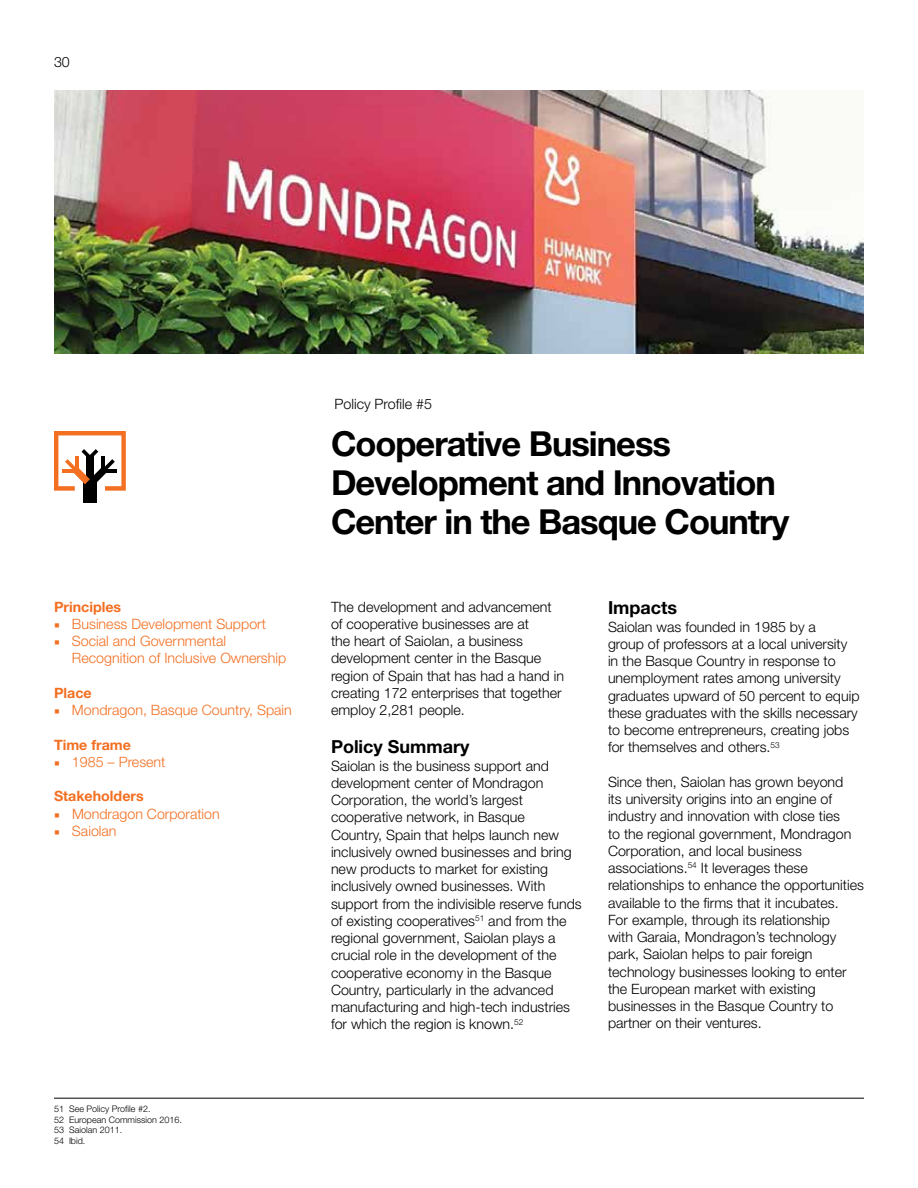
<style>
.page{position:relative;width:918px;height:1188px;background:#fff}
.page>*{position:absolute;margin:0;border:0;box-sizing:border-box;transform-origin:0 0}
.t1{font:700 34.5px/39px "Helvetica Neue LT Std";letter-spacing:-.03em;color:#000}
.t2{font:700 18px "Helvetica Neue LT Std";color:#000}
.t3{font:300 14.25px/17.2px "Helvetica Neue LT Std";color:#000}
.t4{font:300 14.25px/17.2px "Helvetica Neue LT Std";color:#f36f21}
.t5{font:700 14.25px "Helvetica Neue LT Std";color:#f36f21}
.t6{font:300 9px/10.5px "Helvetica Neue LT Std";color:#000}
.s1{font-family:"Minion Pro";font-weight:400}
</style>
<div class="page">
<img style="left:54px;top:90px;width:810px;height:263px">
<hr style="left:54px;top:1098px;width:810px;height:1px;background:#000">
<div style="left:83px;top:479px;width:14px;height:24px;background:#000"></div>
<svg style="left:54px;top:431px;width:72px;height:60px"></svg>
<p class="t3" style="left:54px;top:53px;width:17px">30</p>
<p class="t5" style="left:54px;top:598px;width:69px">Principles</p>
<p class="t4" style="left:54px;top:615px;width:213px"><span class="s1">■</span> Business Development Support</p>
<p class="t4" style="left:72px;top:632px;width:216px;text-indent:-18px"><span class="s1">■</span> Social and Governmental<br>Recognition of Inclusive Ownership</p>
<p class="t5" style="left:54px;top:684px;width:39px">Place</p>
<p class="t4" style="left:54px;top:701px;width:239px"><span class="s1">■</span> Mondragon, Basque Country, Spain</p>
<p class="t5" style="left:54px;top:736px;width:78px">Time frame</p>
<p class="t4" style="left:54px;top:753px;width:113px"><span class="s1">■</span> 1985 – Present</p>
<p class="t5" style="left:54px;top:788px;width:91px">Stakeholders</p>
<p class="t4" style="left:54px;top:805px;width:167px"><span class="s1">■</span> Mondragon Corporation</p>
<p class="t4" style="left:54px;top:822px;width:64px"><span class="s1">■</span> Saiolan</p>
<p class="t6" style="left:54px;top:1103px;width:129px">51 See Policy Profile #2.<br>52 European Commission 2016.<br>53 Saiolan 2011.<br>54 Ibid.</p>
<p class="t3" style="left:335px;top:395px;width:99px">Policy Profile #5</p>
<h1 class="t1" style="left:331px;top:423px;width:460px">Cooperative Business<br>Development and Innovation<br>Center in the Basque Country</h1>
<p class="t3" style="left:331px;top:598px;width:235px">The development and advancement of cooperative businesses are at<br>the heart of Saiolan, a business development center in the Basque region of Spain that has had a hand in creating 172 enterprises that together employ 2,281 people.</p>
<p class="t2" style="left:331px;top:736px;width:140px">Policy Summary</p>
<p class="t3" style="left:331px;top:757px;width:252px">Saiolan is the business support and development center of Mondragon Corporation, the world’s largest cooperative network, in Basque<br>Country, Spain that helps launch new inclusively owned businesses and bring new products to market for existing inclusively owned businesses. With support from the indivisible reserve funds of existing cooperatives<sup>51</sup> and from the regional government, Saiolan plays a crucial role in the development of the cooperative economy in the Basque Country, particularly in the advanced manufacturing and high-tech industries for which the region is known.<sup>52</sup></p>
<p class="t2" style="left:608px;top:597px;width:71px">Impacts</p>
<p class="t3" style="left:608px;top:618px;width:253px">Saiolan was founded in 1985 by a<br>group of professors at a local university in the Basque Country in response to unemployment rates among university graduates upward of 50 percent to equip these graduates with the skills necessary to become entrepreneurs, creating jobs for themselves and others.<sup>53</sup></p>
<p class="t3" style="left:608px;top:773px;width:258px">Since then, Saiolan has grown beyond<br>its university origins into an engine of industry and innovation with close ties<br>to the regional government, Mondragon Corporation, and local business associations.<sup>54</sup> It leverages these relationships to enhance the opportunities available to the firms that it incubates.<br>For example, through its relationship<br>with Garaia, Mondragon’s technology park, Saiolan helps to pair foreign technology businesses looking to enter the European market with existing businesses in the Basque Country to partner on their ventures.</p>
</div>
